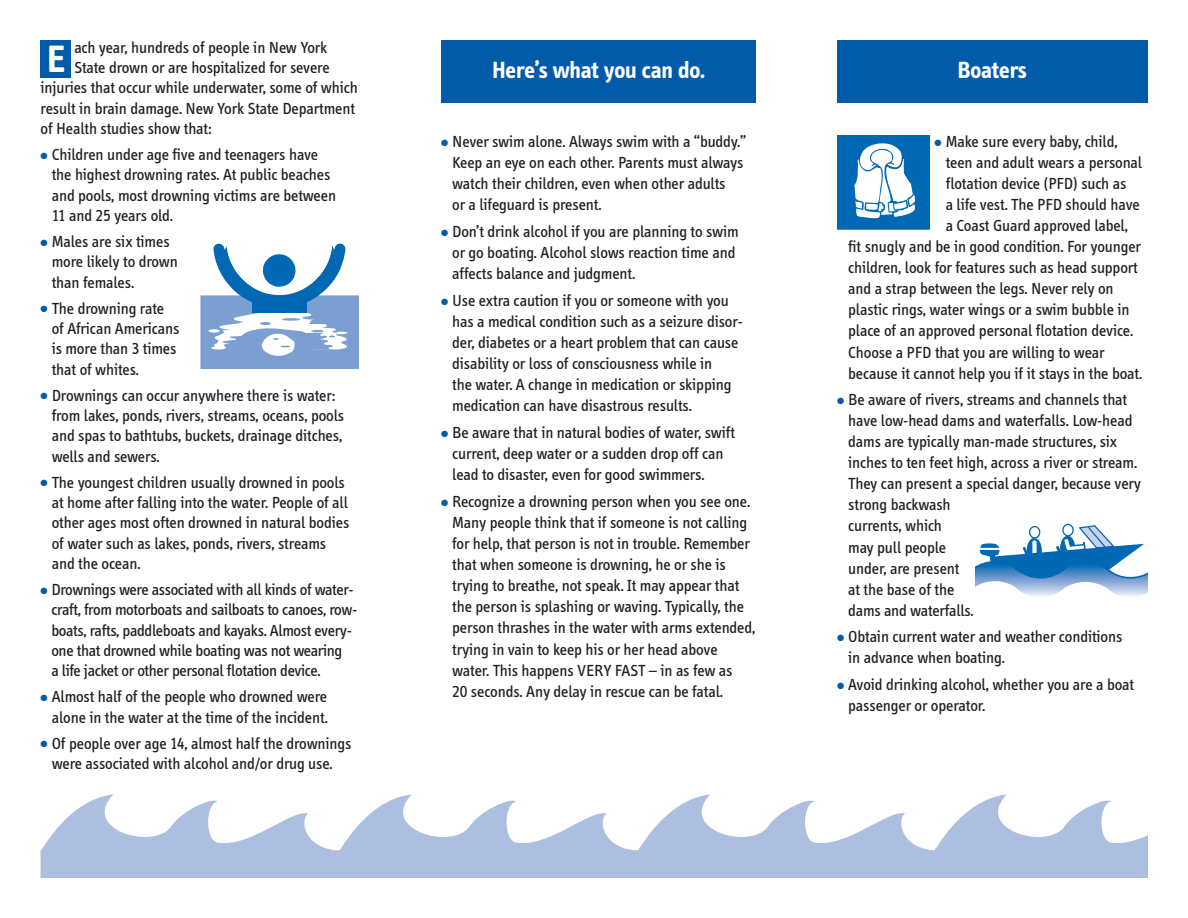
<style>
.page{position:relative;width:1188px;height:918px;background:#fff}
.page>*{position:absolute;margin:0;border:0;box-sizing:border-box;transform-origin:0 0}
.t1{font:700 39px "Info";color:#fff}
.t2{font:700 24px "Info";color:#fff}
.t3{font:16.5px/21px "Info";color:#231f20}
.s1{color:#015ba9}
</style>
<div class="page">
<div style="left:40px;top:40px;width:31px;height:38px;background:#015ba9"></div>
<svg style="left:200px;top:243px;width:159px;height:125px"></svg>
<div style="left:441px;top:40px;width:315px;height:64px;background:#015ba9"></div>
<div style="left:837px;top:40px;width:311px;height:64px;background:#015ba9"></div>
<div style="left:837px;top:135px;width:93px;height:94px;background:#0168b3"></div>
<svg style="left:854px;top:143px;width:61px;height:76px"></svg>
<div style="left:1062px;top:524px;width:12px;height:12px;border:1px solid #0168b3;border-radius:50%"></div>
<svg style="left:976px;top:525px;width:171px;height:72px"></svg>
<svg style="left:40px;top:794px;width:1107px;height:84px"></svg>
<p class="t1" style="left:47px;top:44px;width:20px">E</p>
<p class="t3" style="left:74px;top:39px;width:257px;line-height:20.2px">ach year, hundreds of people in New York<br>State drown or are hospitalized for severe</p>
<p class="t3" style="left:40px;top:79px;width:319px;line-height:20.2px">injuries that occur while underwater, some of which result in brain damage. New York State Department of Health studies show that:</p>
<p class="t3" style="left:52px;top:146px;width:286px;line-height:20.2px;text-indent:-11px"><span class="s1">●</span> Children under age five and teenagers have the highest drowning rates. At public beaches and pools, most drowning victims are between 11 and 25 years old.</p>
<p class="t3" style="left:52px;top:233px;width:128px;line-height:20.2px;text-indent:-11px"><span class="s1">●</span> Males are six times more likely to drown than females.</p>
<p class="t3" style="left:52px;top:300px;width:129px;line-height:20.2px;text-indent:-11px"><span class="s1">●</span> The drowning rate of African Americans is more than 3 times that of whites.</p>
<p class="t3" style="left:52px;top:387px;width:294px;line-height:20.2px;text-indent:-11px"><span class="s1">●</span> Drownings can occur anywhere there is water: from lakes, ponds, rivers, streams, oceans, pools and spas to bathtubs, buckets, drainage ditches, wells and sewers.</p>
<p class="t3" style="left:52px;top:474px;width:299px;line-height:20.2px;text-indent:-11px"><span class="s1">●</span> The youngest children usually drowned in pools at home after falling into the water. People of all other ages most often drowned in natural bodies of water such as lakes, ponds, rivers, streams and the ocean.</p>
<p class="t3" style="left:51px;top:581px;width:307px;line-height:20.2px;text-indent:-11px"><span class="s1">●</span> Drownings were associated with all kinds of water&shy;craft, from motorboats and sailboats to canoes, row&shy;boats, rafts, paddleboats and kayaks. Almost every&shy;one that drowned while boating was not wearing<br>a life jacket or other personal flotation device.</p>
<p class="t3" style="left:40px;top:688px;width:289px;line-height:20.2px;text-align:right"><span class="s1">●</span> Almost half of the people who drowned were alone in the water at the time of the incident.</p>
<p class="t3" style="left:40px;top:735px;width:312px;line-height:20.2px;text-align:center"><span class="s1">●</span> Of people over age 14, almost half the drownings were associated with alcohol and/or drug use.</p>
<p class="t2" style="left:492px;top:61px;width:214px">Here’s what you can do.</p>
<p class="t3" style="left:452px;top:133px;width:295px;text-indent:-11px"><span class="s1">●</span> Never swim alone. Always swim with a “buddy.” Keep an eye on each other. Parents must always watch their children, even when other adults<br>or a lifeguard is present.</p>
<p class="t3" style="left:452px;top:223px;width:288px;text-indent:-11px"><span class="s1">●</span> Don’t drink alcohol if you are planning to swim or go boating. Alcohol slows reaction time and affects balance and judgment.</p>
<p class="t3" style="left:452px;top:292px;width:292px;text-indent:-11px"><span class="s1">●</span> Use extra caution if you or someone with you has a medical condition such as a seizure disor&shy;der, diabetes or a heart problem that can cause disability or loss of consciousness while in<br>the water. A change in medication or skipping medication can have disastrous results.</p>
<p class="t3" style="left:452px;top:424px;width:284px;text-indent:-11px"><span class="s1">●</span> Be aware that in natural bodies of water, swift current, deep water or a sudden drop off can lead to disaster, even for good swimmers.</p>
<p class="t3" style="left:452px;top:493px;width:305px;text-indent:-11px"><span class="s1">●</span> Recognize a drowning person when you see one.<br>Many people think that if someone is not calling for help, that person is not in trouble. Remember that when someone is drowning, he or she is trying to breathe, not speak. It may appear that the person is splashing or waving. Typically, the person thrashes in the water with arms extended, trying in vain to keep his or her head above water. This happens VERY FAST – in as few as<br>20 seconds. Any delay in rescue can be fatal.</p>
<p class="t2" style="left:958px;top:61px;width:71px">Boaters</p>
<p class="t3" style="left:946px;top:133px;width:198px;text-indent:-11px"><span class="s1">●</span> Make sure every baby, child, teen and adult wears a personal flotation device (PFD) such as<br>a life vest. The PFD should have a Coast Guard approved label,</p>
<p class="t3" style="left:848px;top:238px;width:295px">fit snugly and be in good condition. For younger children, look for features such as head support and a strap between the legs. Never rely on plastic rings, water wings or a swim bubble in place of an approved personal flotation device.<br>Choose a PFD that you are willing to wear because it cannot help you if it stays in the boat.</p>
<p class="t3" style="left:848px;top:391px;width:294px;text-indent:-11px"><span class="s1">●</span> Be aware of rivers, streams and channels that have low-head dams and waterfalls. Low-head dams are typically man-made structures, six inches to ten feet high, across a river or stream.<br>They can present a special danger, because very strong backwash<br>currents, which<br>may pull people<br>under, are present<br>at the base of the<br>dams and waterfalls.</p>
<p class="t3" style="left:848px;top:628px;width:276px;text-indent:-11px"><span class="s1">●</span> Obtain current water and weather conditions in advance when boating.</p>
<p class="t3" style="left:848px;top:676px;width:287px;text-indent:-11px"><span class="s1">●</span> Avoid drinking alcohol, whether you are a boat passenger or operator.</p>
</div>
